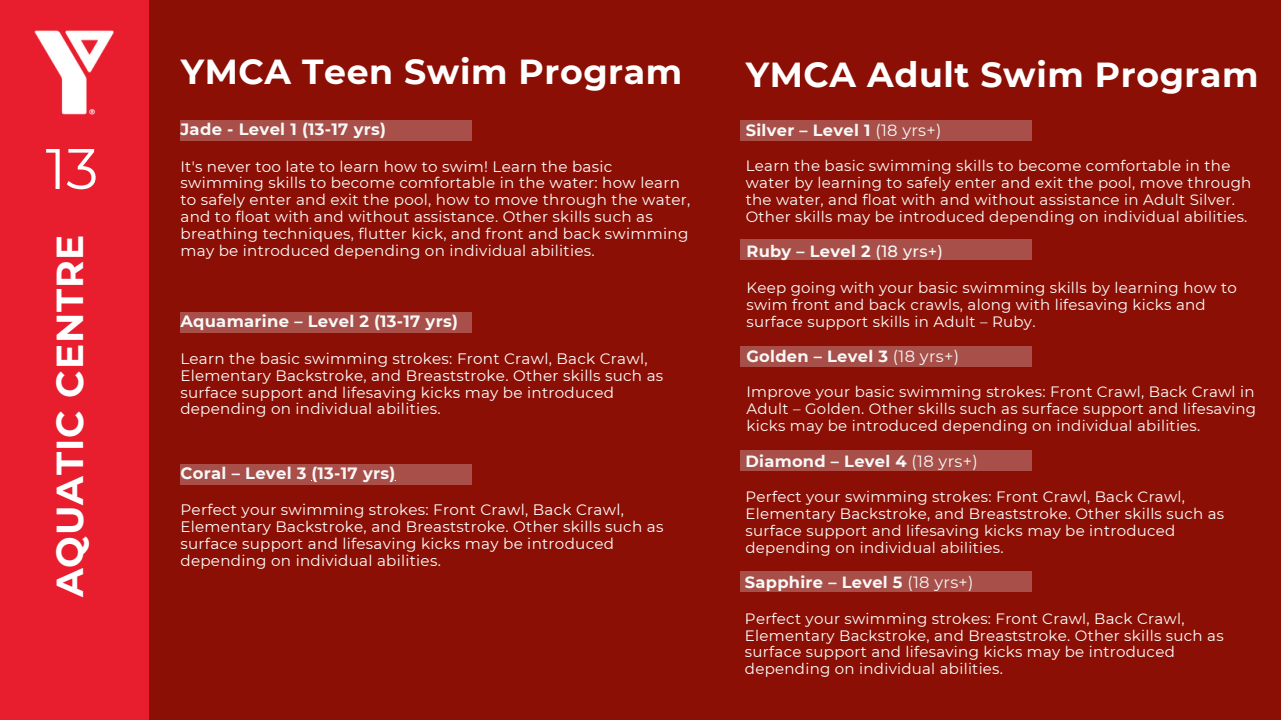
<style>
.page{position:relative;width:1281px;height:720px;background:#8b0f04}
.page>*{position:absolute;margin:0;border:0;box-sizing:border-box;transform-origin:0 0}
.t1{font:57.12px "Montserrat";color:#fff}
.t2{font:700 37.5px "Montserrat";letter-spacing:.025em;color:#fff}
.t3{font:700 34.75px "Montserrat";letter-spacing:.015em;color:#fff}
.t4{font:700 16.38px "Montserrat";letter-spacing:.02em;color:#fff}
.t5{font:700 16.25px "Montserrat";letter-spacing:.02em;color:#fff}
.t6{font:15.12px/16.9px "Montserrat";letter-spacing:.02em;color:#fff}
.t7{font:15px/16.9px "Montserrat";letter-spacing:.02em;color:#fff}
.s1{font-weight:400}
.s2{font-weight:500}
</style>
<div class="page">
<div style="left:0;top:0;width:149px;height:720px;background:#e81d2d"></div>
<img style="left:34px;top:30px;width:80px;height:85px">
<div style="left:180px;top:121px;width:292px;height:20px;background:#a74f48"></div>
<div style="left:180px;top:313px;width:292px;height:20px;background:#a74f48"></div>
<div style="left:180px;top:464px;width:292px;height:21px;background:#a74f48"></div>
<div style="left:740px;top:121px;width:292px;height:20px;background:#a74f48"></div>
<div style="left:740px;top:240px;width:292px;height:20px;background:#a74f48"></div>
<div style="left:740px;top:346px;width:292px;height:20px;background:#a74f48"></div>
<div style="left:740px;top:450px;width:292px;height:21px;background:#a74f48"></div>
<div style="left:740px;top:572px;width:292px;height:20px;background:#a74f48"></div>
<h1 class="t1" style="left:46px;top:134px;width:54px">13</h1>
<h2 class="t2" style="left:47px;top:597px;width:364px;rotate:-90deg">AQUATIC CENTRE</h2>
<h3 class="t3" style="left:181px;top:50px;width:503px">YMCA Teen Swim Program</h3>
<h3 class="t3" style="left:746px;top:53px;width:514px">YMCA Adult Swim Program</h3>
<p class="t4" style="left:180px;top:119px;width:207px">Jade - Level 1 (13-17 yrs)</p>
<p class="t6" style="left:180px;top:158px;width:511px">It's never too late to learn how to swim! Learn the basic swimming skills to become comfortable in the water: how learn to safely enter and exit the pool, how to move through the water, and to float with and without assistance. Other skills such as breathing techniques, flutter kick, and front and back swimming may be introduced depending on individual abilities.</p>
<p class="t4" style="left:180px;top:311px;width:279px">Aquamarine – Level 2 (13-17 yrs)</p>
<p class="t6" style="left:180px;top:350px;width:484px">Learn the basic swimming strokes: Front Crawl, Back Crawl, Elementary Backstroke, and Breaststroke. Other skills such as surface support and lifesaving kicks may be introduced depending on individual abilities.</p>
<p class="t4" style="left:180px;top:463px;width:216px">Coral – Level 3 (13-17 yrs)</p>
<p class="t6" style="left:180px;top:502px;width:484px">Perfect your swimming strokes: Front Crawl, Back Crawl, Elementary Backstroke, and Breaststroke. Other skills such as surface support and lifesaving kicks may be introduced depending on individual abilities.</p>
<p class="t5" style="left:746px;top:120px;width:197px">Silver – Level 1 <span class="s1">(18 yrs+)</span></p>
<p class="t7" style="left:746px;top:158px;width:507px">Learn the basic swimming skills to become comfortable in the water by learning to safely enter and exit the pool, move through the water, and float with and without assistance in Adult Silver.<br>Other skills may be introduced depending on individual abilities.</p>
<p class="t5" style="left:746px;top:241px;width:198px">Ruby – Level 2 <span class="s2">(18 yrs+)</span></p>
<p class="t7" style="left:746px;top:279px;width:492px">Keep going with your basic swimming skills by learning how to swim front and back crawls, along with lifesaving kicks and surface support skills in Adult – Ruby.</p>
<p class="t5" style="left:746px;top:346px;width:214px">Golden – Level 3 <span class="s1">(18 yrs+)</span></p>
<p class="t7" style="left:746px;top:384px;width:511px;text-align:justify">Improve your basic swimming strokes: Front Crawl, Back Crawl in Adult – Golden. Other skills such as surface support and lifesaving kicks may be introduced depending on individual abilities.</p>
<p class="t5" style="left:745px;top:451px;width:234px">Diamond – Level 4 <span class="s1">(18 yrs+)</span></p>
<p class="t7" style="left:745px;top:488px;width:480px">Perfect your swimming strokes: Front Crawl, Back Crawl, Elementary Backstroke, and Breaststroke. Other skills such as surface support and lifesaving kicks may be introduced depending on individual abilities.</p>
<p class="t5" style="left:745px;top:572px;width:230px">Sapphire – Level 5 <span class="s1">(18 yrs+)</span></p>
<p class="t7" style="left:745px;top:610px;width:480px">Perfect your swimming strokes: Front Crawl, Back Crawl, Elementary Backstroke, and Breaststroke. Other skills such as surface support and lifesaving kicks may be introduced depending on individual abilities.</p>
</div>
